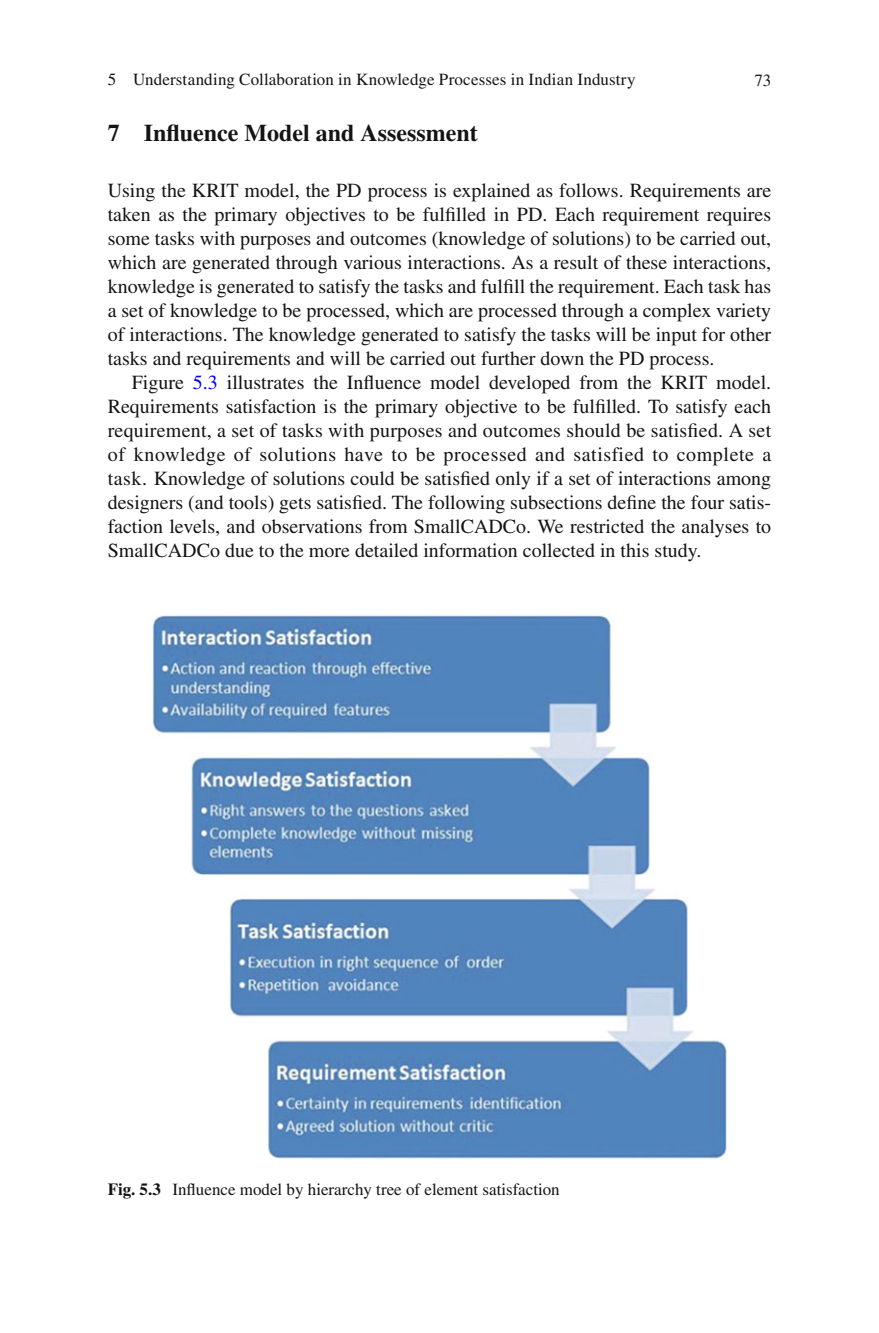
<style>
.page{position:relative;width:879px;height:1333px;background:#fff}
.page>*{position:absolute;margin:0;border:0;box-sizing:border-box;transform-origin:0 0}
.t1{font:700 24px "Times";color:#131413}
.t2{font:20px/24px "Times";color:#131413;text-align:justify}
.t3{font:17px "Times";color:#131413}
.s1{color:#00f}
.s2{font-weight:700}
</style>
<div class="page">
<img style="left:152px;top:615px;width:575px;height:544px">
<p class="t3" style="left:108px;top:73px;width:529px">5 Understanding Collaboration in Knowledge Processes in Indian Industry</p>
<p class="t3" style="left:754px;top:74px;width:18px">73</p>
<p class="t1" style="left:108px;top:124px;width:372px">7 Influence Model and Assessment</p>
<p class="t2" style="left:108px;top:180px;width:665px">Using the KRIT model, the PD process is explained as follows. Requirements are taken as the primary objectives to be fulfilled in PD. Each requirement requires some tasks with purposes and outcomes (knowledge of solutions) to be carried out, which are generated through various interactions. As a result of these interactions, knowledge is generated to satisfy the tasks and fulfill the requirement. Each task has a set of knowledge to be processed, which are processed through a complex variety of interactions. The knowledge generated to satisfy the tasks will be input for other tasks and requirements and will be carried out further down the PD process.</p>
<p class="t2" style="left:108px;top:372px;width:665px;text-indent:24px">Figure <span class="s1">5.3</span> illustrates the Influence model developed from the KRIT model.<br>Requirements satisfaction is the primary objective to be fulfilled. To satisfy each requirement, a set of tasks with purposes and outcomes should be satisfied. A set of knowledge of solutions have to be processed and satisfied to complete a task. Knowledge of solutions could be satisfied only if a set of interactions among designers (and tools) gets satisfied. The following subsections define the four satis&shy;faction levels, and observations from SmallCADCo. We restricted the analyses to SmallCADCo due to the more detailed information collected in this study.</p>
<p class="t3" style="left:108px;top:1182px;width:453px"><span class="s2">Fig. 5.3</span> Influence model by hierarchy tree of element satisfaction</p>
</div>
